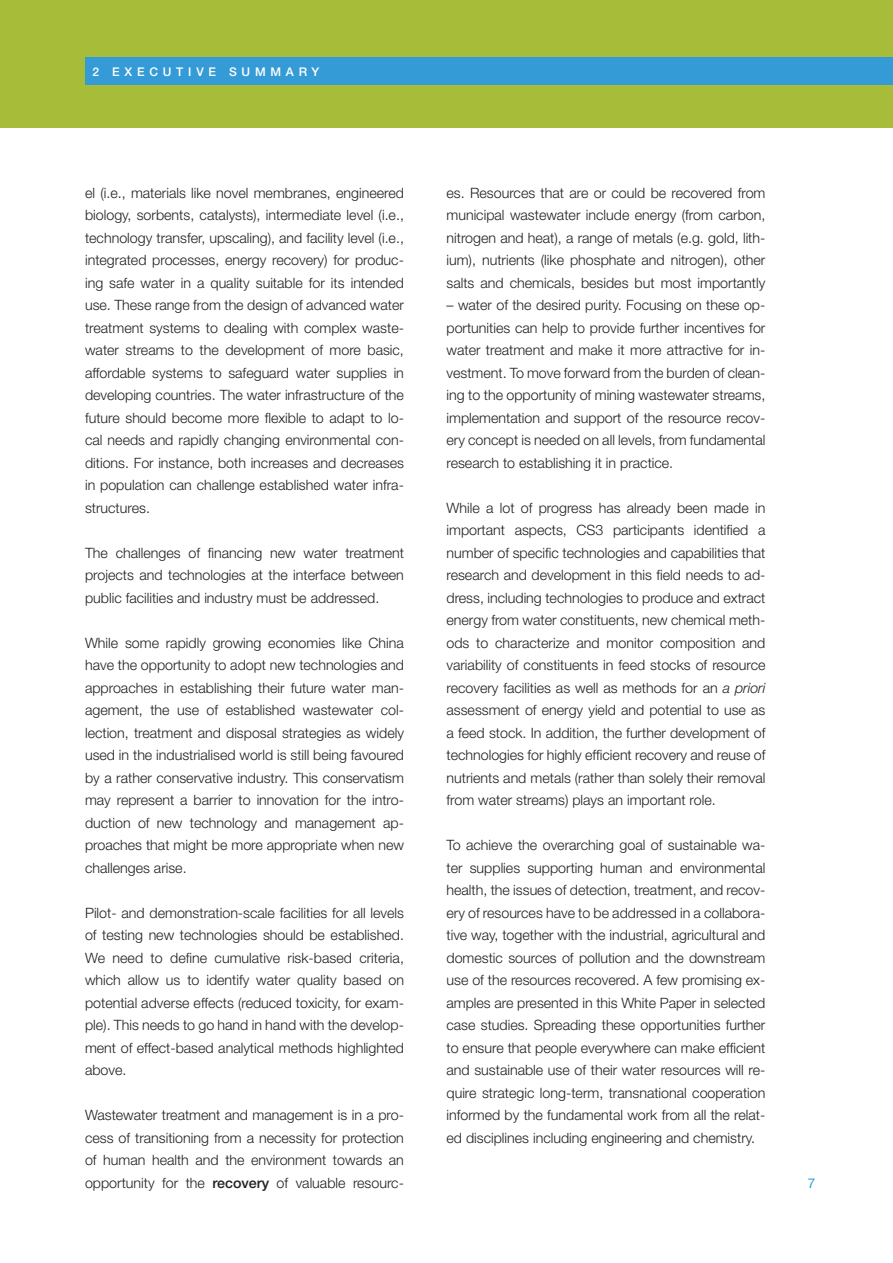
<style>
.page{position:relative;width:893px;height:1263px;background:#fff}
.page>*{position:absolute;margin:0;border:0;box-sizing:border-box;transform-origin:0 0}
.t1{font:300 14.25px/22.5px "Helvetica Neue";color:#231f20;text-align:justify}
.t2{font:13.5px "Helvetica Neue";color:#359bd6}
.t3{font:500 12px "Helvetica Neue";letter-spacing:.4em;color:#fff}
.s1{font-weight:500}
.s2{font-style:italic}
</style>
<div class="page">
<div style="left:0;top:0;width:893px;height:128px;background:#a7bd39"></div>
<div style="left:85px;top:57px;width:808px;height:27px;background:#359bd6"></div>
<p class="t3" style="left:92px;top:64px;width:228px">2 EXECUTIVE SUMMARY</p>
<p class="t1" style="left:85px;top:181px;width:320px">el (i.e., materials like novel membranes, engineered biology, sorbents, catalysts), intermediate level (i.e., technology transfer, upscaling), and facility level (i.e., integrated processes, energy recovery) for produc&shy;ing safe water in a quality suitable for its intended use. These range from the design of advanced water treatment systems to dealing with complex waste&shy;water streams to the development of more basic, affordable systems to safeguard water supplies in developing countries. The water infrastructure of the future should become more flexible to adapt to lo&shy;cal needs and rapidly changing environmental con&shy;ditions. For instance, both increases and decreases in population can challenge established water infra&shy;structures.</p>
<p class="t1" style="left:85px;top:541px;width:320px">The challenges of financing new water treatment projects and technologies at the interface between public facilities and industry must be addressed.</p>
<p class="t1" style="left:85px;top:631px;width:320px">While some rapidly growing economies like China have the opportunity to adopt new technologies and approaches in establishing their future water man&shy;agement, the use of established wastewater col&shy;lection, treatment and disposal strategies as widely used in the industrialised world is still being favoured by a rather conservative industry. This conservatism may represent a barrier to innovation for the intro&shy;duction of new technology and management ap&shy;proaches that might be more appropriate when new challenges arise.</p>
<p class="t1" style="left:85px;top:901px;width:320px">Pilot- and demonstration-scale facilities for all levels of testing new technologies should be established.<br>We need to define cumulative risk-based criteria, which allow us to identify water quality based on potential adverse effects (reduced toxicity, for exam&shy;ple). This needs to go hand in hand with the develop&shy;ment of effect-based analytical methods highlighted above.</p>
<p class="t1" style="left:85px;top:1103px;width:320px">Wastewater treatment and management is in a pro&shy;cess of transitioning from a necessity for protection of human health and the environment towards an opportunity for the <span class="s1">recovery</span> of valuable resourc-</p>
<p class="t1" style="left:446px;top:181px;width:320px">es. Resources that are or could be recovered from municipal wastewater include energy (from carbon, nitrogen and heat), a range of metals (e.g. gold, lith&shy;ium), nutrients (like phosphate and nitrogen), other salts and chemicals, besides but most importantly</p>
<p class="t1" style="left:446px;top:293px;width:320px">– water of the desired purity. Focusing on these op&shy;portunities can help to provide further incentives for water treatment and make it more attractive for in&shy;vestment. To move forward from the burden of clean&shy;ing to the opportunity of mining wastewater streams, implementation and support of the resource recov&shy;ery concept is needed on all levels, from fundamental research to establishing it in practice.</p>
<p class="t1" style="left:446px;top:496px;width:320px">While a lot of progress has already been made in important aspects, CS3 participants identified a number of specific technologies and capabilities that research and development in this field needs to ad&shy;dress, including technologies to produce and extract energy from water constituents, new chemical meth&shy;ods to characterize and monitor composition and variability of constituents in feed stocks of resource recovery facilities as well as methods for an <span class="s2">a priori </span>assessment of energy yield and potential to use as a feed stock. In addition, the further development of technologies for highly efficient recovery and reuse of nutrients and metals (rather than solely their removal from water streams) plays an important role.</p>
<p class="t1" style="left:446px;top:833px;width:320px">To achieve the overarching goal of sustainable wa&shy;ter supplies supporting human and environmental health, the issues of detection, treatment, and recov&shy;ery of resources have to be addressed in a collabora&shy;tive way, together with the industrial, agricultural and domestic sources of pollution and the downstream use of the resources recovered. A few promising ex&shy;amples are presented in this White Paper in selected case studies. Spreading these opportunities further to ensure that people everywhere can make efficient and sustainable use of their water resources will re&shy;quire strategic long-term, transnational cooperation informed by the fundamental work from all the relat&shy;ed disciplines including engineering and chemistry.</p>
<p class="t2" style="left:808px;top:1175px;width:9px">7</p>
</div>
